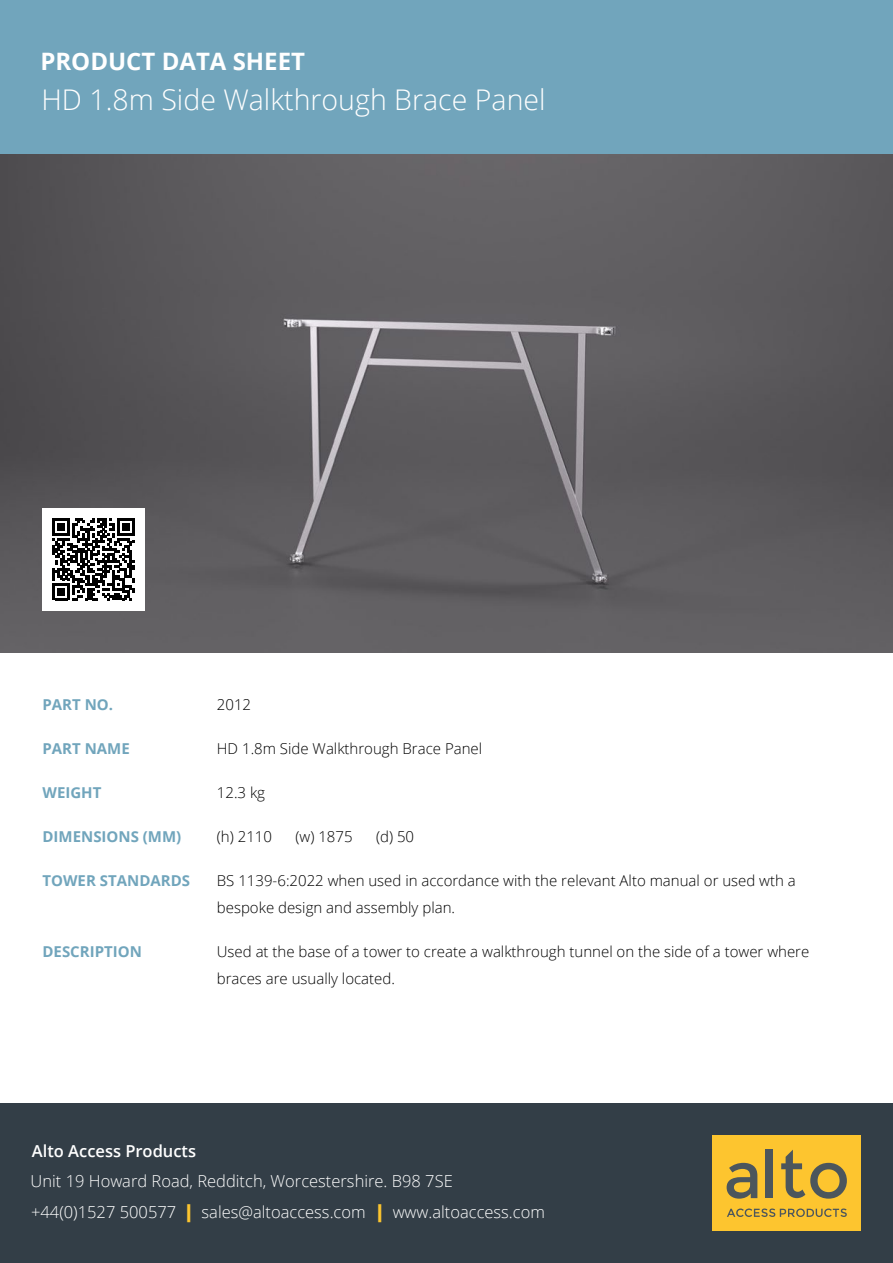
<style>
.page{position:relative;width:893px;height:1263px;background:#fff}
.page>*{position:absolute;margin:0;border:0;box-sizing:border-box;transform-origin:0 0}
.t1{font:300 28.5px "Open Sans";color:#fff}
.t2{font:700 24px "Open Sans";color:#fff}
.t3{font:300 16.5px/31.5px "Open Sans";color:#fff}
.t4{font:600 16.5px "Open Sans";color:#fff}
.t5{font:300 15px/27px "Open Sans";color:#000}
.t6{font:700 15px "Open Sans";color:#71a5bc}
.s1{font-weight:600;font-size:18px;color:#fdc52f}
</style>
<div class="page">
<div style="left:0;top:1103px;width:893px;height:160px;background:#333e47"></div>
<div style="left:712px;top:1135px;width:149px;height:96px;background:#fdc52f"></div>
<svg style="left:727px;top:1163px;width:30px;height:36px"></svg>
<div style="left:766px;top:1149px;width:7px;height:49px;background:#4c565c"></div>
<svg style="left:781px;top:1149px;width:66px;height:50px"></svg>
<svg style="left:727px;top:1208px;width:120px;height:9px"></svg>
<div style="left:0;top:0;width:893px;height:154px;background:#71a5bc"></div>
<img style="left:0;top:154px;width:893px;height:499px">
<svg style="left:43px;top:508px;width:102px;height:102px"></svg>
<h2 class="t2" style="left:40px;top:44px;width:266px">PRODUCT DATA SHEET</h2>
<h1 class="t1" style="left:41px;top:80px;width:506px">HD 1.8m Side Walkthrough Brace Panel</h1>
<p class="t6" style="left:43px;top:694px;width:72px">PART NO.</p>
<p class="t6" style="left:43px;top:738px;width:89px">PART NAME</p>
<p class="t6" style="left:43px;top:782px;width:60px">WEIGHT</p>
<p class="t6" style="left:43px;top:826px;width:140px">DIMENSIONS (MM)</p>
<p class="t6" style="left:43px;top:870px;width:149px">TOWER STANDARDS</p>
<p class="t5" style="left:217px;top:691px;width:36px">2012</p>
<p class="t5" style="left:217px;top:735px;width:267px">HD 1.8m Side Walkthrough Brace Panel</p>
<p class="t5" style="left:217px;top:779px;width:50px">12.3 kg</p>
<p class="t5" style="left:217px;top:823px;width:57px">(h) 2110</p>
<p class="t5" style="left:295px;top:823px;width:59px">(w) 1875</p>
<p class="t5" style="left:376px;top:823px;width:40px">(d) 50</p>
<p class="t5" style="left:217px;top:867px;width:580px">BS 1139-6:2022 when used in accordance with the relevant Alto manual or used wth a bespoke design and assembly plan.</p>
<p class="t6" style="left:43px;top:941px;width:101px">DESCRIPTION</p>
<p class="t5" style="left:217px;top:937px;width:594px">Used at the base of a tower to create a walkthrough tunnel on the side of a tower where braces are usually located.</p>
<p class="t4" style="left:32px;top:1139px;width:166px">Alto Access Products</p>
<p class="t3" style="left:31px;top:1164px;width:516px">Unit 19 Howard Road, Redditch, Worcestershire. B98 7SE<br>+44(0)1527 500577 <span class="s1">|</span> sales@altoaccess.com <span class="s1">|</span> www.altoaccess.com</p>
</div>
